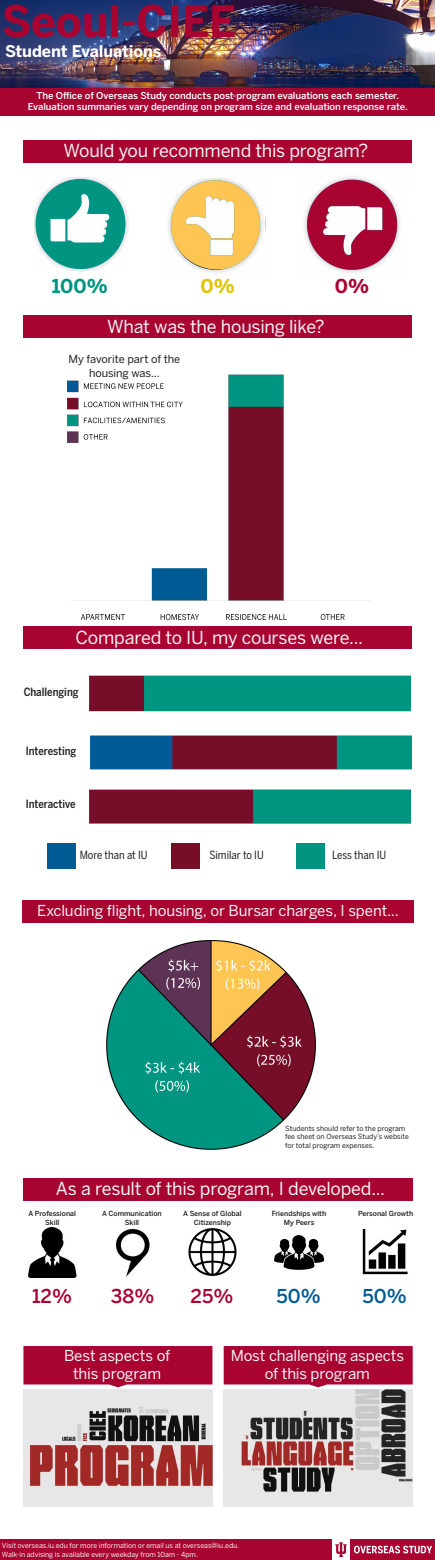
<style>
.page{position:relative;width:435px;height:1560px;background:#fff}
.page>*{position:absolute;margin:0;border:0;box-sizing:border-box;transform-origin:0 0}
.Box-1-Title-C2{font:700 43px "Benton Sans";color:#a90332}
.t1{font:500 19px "Benton Sans";color:#a90332}
.t2{font:500 19px "Benton Sans";color:#005a93}
.t3{font:700 19px "Benton Sans";color:#009481}
.t4{font:700 19px "Benton Sans";color:#dec502}
.t5{font:700 19px "Benton Sans";color:#a90332}
.Box1-Title{font:17.8px "Benton Sans";letter-spacing:-.015em;color:#f2f3f4}
.Box-1-SubTitle{font:700 16px "Benton Sans";letter-spacing:-.01em;color:#fff}
.Box1-Title-2{font:15px/18px "Benton Sans";letter-spacing:-.01em;color:#f2f3f4;text-align:center}
.t6{font:500 11.35px "Benton Sans Cond";color:#231f20}
.t7{font:11.2px "Benton Sans Cond";color:#231f20}
.Box1-Title-3{font:11px "Benton Sans";letter-spacing:-.01em;color:#231f20}
.Box-1-SubTitle-2{font:500 9.5px "Benton Sans";letter-spacing:-.005em;color:#fff}
.Box1-Title-4{font:7px/8.4px "Benton Sans";letter-spacing:-.005em;color:#f2f3f4}
.t8{font:500 7px/8.4px "Benton Sans";color:#231f20;text-align:center}
.t9{font:7px/8.4px "Benton Sans";color:#231f20}
</style>
<div class="page">
<div style="left:23px;top:1178px;width:390px;height:23px;background:#a90332"></div>
<div style="left:22px;top:900px;width:392px;height:23px;background:#a90332"></div>
<div style="left:23px;top:626px;width:389px;height:23px;background:#a90332"></div>
<img style="left:0;top:0;width:435px;height:88px">
<div style="left:0;top:88px;width:435px;height:27px;background:#a90332"></div>
<img style="left:70px;top:374px;width:301px;height:246px">
<img style="left:89px;top:675px;width:321px;height:37px">
<img style="left:90px;top:735px;width:321px;height:35px">
<img style="left:89px;top:789px;width:321px;height:35px">
<div style="left:47px;top:843px;width:28px;height:26px;background:#005a93"></div>
<div style="left:172px;top:843px;width:28px;height:26px;background:#770e28"></div>
<div style="left:296px;top:843px;width:28px;height:26px;background:#009481"></div>
<img style="left:67px;top:381px;width:115px;height:62px">
<img style="left:106px;top:941px;width:209px;height:209px">
<img style="left:28px;top:1228px;width:49px;height:50px">
<img style="left:362px;top:1228px;width:46px;height:47px">
<img style="left:274px;top:1235px;width:50px;height:35px">
<img style="left:188px;top:1228px;width:49px;height:48px">
<img style="left:116px;top:1228px;width:34px;height:49px">
<svg style="left:224px;top:1346px;width:189px;height:41px;background:#ae123e"></svg>
<svg style="left:23px;top:1346px;width:189px;height:41px;background:#ae123e"></svg>
<img style="left:23px;top:1389px;width:189px;height:118px">
<img style="left:224px;top:1389px;width:189px;height:118px">
<div style="left:0;top:1540px;width:435px;height:20px;background:#a90332"></div>
<div style="left:332px;top:1539px;width:18px;height:21px;background:#fff"></div>
<svg style="left:335px;top:1542px;width:12px;height:15px"></svg>
<svg style="left:354px;top:1546px;width:78px;height:7px"></svg>
<img style="left:34px;top:177px;width:95px;height:94px">
<img style="left:168px;top:178px;width:98px;height:95px">
<img style="left:304px;top:177px;width:96px;height:96px">
<div style="left:23px;top:315px;width:389px;height:23px;background:#a90332"></div>
<div style="left:23px;top:140px;width:389px;height:22px;background:#a90332"></div>
<p class="Box-1-Title-C2" style="left:2px;top:-6px;width:236px">Seoul-CIEE</p>
<p class="Box-1-SubTitle" style="left:5px;top:41px;width:158px">Student Evaluations</p>
<p class="Box-1-SubTitle-2" style="left:36px;top:89px;width:364px">The Office of Overseas Study conducts post-program evaluations each semester.</p>
<p class="Box-1-SubTitle-2" style="left:28px;top:101px;width:381px">Evaluation summaries vary depending on program size and evaluation response rate.</p>
<p class="Box1-Title" style="left:64px;top:140px;width:306px">Would you recommend this program?</p>
<p class="t3" style="left:52px;top:275px;width:58px">100%</p>
<p class="t4" style="left:201px;top:275px;width:36px">0%</p>
<p class="Box1-Title" style="left:107px;top:315px;width:219px">What was the housing like?</p>
<p class="Box1-Title-3" style="left:69px;top:353px;width:113px">My favorite part of the</p>
<p class="Box1-Title-3" style="left:89px;top:366px;width:72px">housing was...</p>
<p class="t5" style="left:335px;top:275px;width:36px">0%</p>
<p class="Box1-Title" style="left:76px;top:627px;width:289px">Compared to IU, my courses were...</p>
<p class="t6" style="left:24px;top:685px;width:56px">Challenging</p>
<p class="t6" style="left:26px;top:744px;width:52px">Interesting</p>
<p class="t6" style="left:26px;top:797px;width:51px">Interactive</p>
<p class="t7" style="left:80px;top:848px;width:70px">More than at IU</p>
<p class="t7" style="left:209px;top:848px;width:56px">Similar to IU</p>
<p class="t7" style="left:332px;top:848px;width:56px">Less than IU</p>
<p class="Box1-Title-2" style="left:37px;top:902px;width:363px">Excluding flight, housing, or Bursar charges, I spent...</p>
<p class="t9" style="left:285px;top:1124px;width:125px">Students should refer to the program fee sheet on Overseas Study’s website for total program expenses.</p>
<p class="Box1-Title" style="left:56px;top:1178px;width:331px">As a result of this program, I developed...</p>
<p class="t8" style="left:29px;top:1210px;width:49px">A Professional<br>Skill</p>
<p class="t8" style="left:102px;top:1210px;width:61px">A Communication<br>Skill</p>
<p class="t8" style="left:183px;top:1210px;width:60px">A Sense of Global<br>Citizenship</p>
<p class="t8" style="left:272px;top:1210px;width:56px">Friendships with<br>My Peers</p>
<p class="t8" style="left:358px;top:1210px;width:57px">Personal Growth</p>
<p class="t1" style="left:32px;top:1285px;width:41px">12%</p>
<p class="t1" style="left:111px;top:1285px;width:45px">38%</p>
<p class="t1" style="left:191px;top:1285px;width:44px">25%</p>
<p class="t2" style="left:277px;top:1285px;width:46px">50%</p>
<p class="t2" style="left:363px;top:1285px;width:46px">50%</p>
<p class="Box1-Title-2" style="left:64px;top:1346px;width:108px">Best aspects of this program</p>
<p class="Box1-Title-2" style="left:231px;top:1346px;width:175px">Most challenging aspects of this program</p>
<p class="Box1-Title-4" style="left:2px;top:1542px;width:239px">Visit overseas.iu.edu for more information or email us at overseas@iu.edu.<br>Walk-in advising is available every weekday from 10am - 4pm.</p>
</div>
